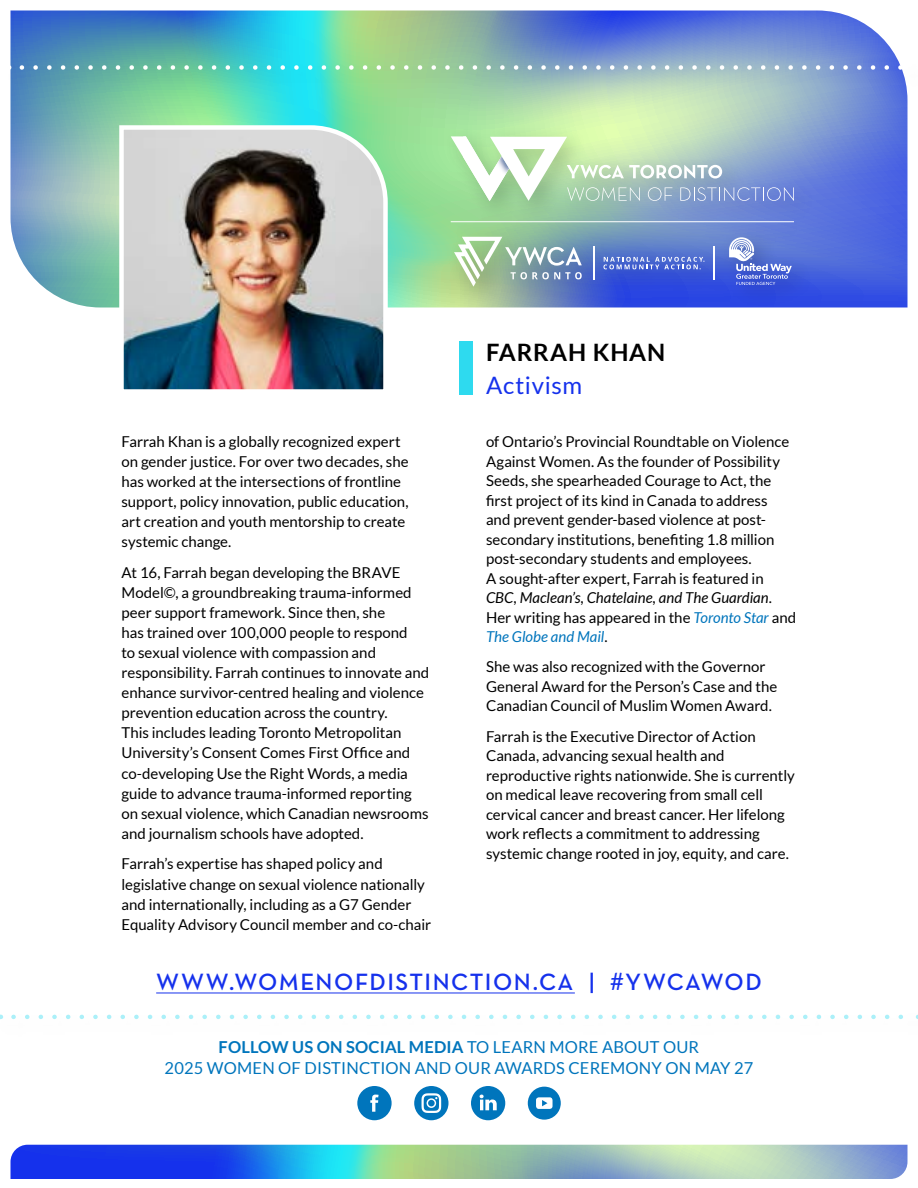
<style>
.page{position:relative;width:918px;height:1188px;background:#fff}
.page>*{position:absolute;margin:0;border:0;box-sizing:border-box;transform-origin:0 0}
.t1{font:24px "Neutra Text Demi Alt";letter-spacing:.06em;color:#1531ec}
.t2{font:700 24px "Lato";letter-spacing:.035em;color:#000}
.t3{font:24px "Lato";letter-spacing:.03em;color:#1531ec}
.t4{font:16.5px/21px "Lato";letter-spacing:.01em;color:#0075bc;text-align:center}
.t5{font:15px/20.1px "Lato";color:#000}
.s1{font-style:italic}
.s2{font-style:italic;color:#0075bc}
.s3{font-family:"Lato"}
.s4{font-weight:700}
</style>
<div class="page">
<hr style="left:156px;top:993px;width:419px;height:1px;background:#1531ec">
<svg style="left:14px;top:1015px;width:889px;height:4px"></svg>
<img style="left:10px;top:10px;width:898px;height:298px">
<svg style="left:10px;top:1145px;width:898px;height:34px;background:#6c9dc9"></svg>
<div style="left:0;top:56px;width:918px;height:38px;background:#000;opacity:.2"></div>
<svg style="left:22px;top:65px;width:889px;height:5px"></svg>
<div style="left:442px;top:125px;width:378px;height:186px;background:#000;opacity:.2"></div>
<svg style="left:451px;top:136px;width:343px;height:65px"></svg>
<hr style="left:451px;top:221px;width:343px;height:1px;background:#fff">
<svg style="left:603px;top:257px;width:102px;height:12px"></svg>
<hr style="left:594px;top:246px;width:1px;height:34px;background:#fff">
<svg style="left:454px;top:237px;width:128px;height:50px"></svg>
<hr style="left:713px;top:246px;width:1px;height:34px;background:#fff">
<svg style="left:729px;top:237px;width:63px;height:48px;background:#7388da"></svg>
<div style="left:459px;top:341px;width:13px;height:53px;background:#2edaef"></div>
<img style="left:117px;top:123px;width:273px;height:267px">
<svg style="left:357px;top:1086px;width:35px;height:34px"></svg>
<svg style="left:414px;top:1086px;width:34px;height:34px"></svg>
<svg style="left:471px;top:1086px;width:34px;height:34px"></svg>
<svg style="left:528px;top:1087px;width:33px;height:33px"></svg>
<p class="t5" style="left:122px;top:431px;width:289px">Farrah Khan is a globally recognized expert on gender justice. For over two decades, she has worked at the intersections of frontline support, policy innovation, public education, art creation and youth mentorship to create systemic change.</p>
<p class="t5" style="left:122px;top:563px;width:309px">At 16, Farrah began developing the BRAVE Model©, a groundbreaking trauma-informed peer support framework. Since then, she<br>has trained over 100,000 people to respond<br>to sexual violence with compassion and responsibility. Farrah continues to innovate and enhance survivor-centred healing and violence prevention education across the country.<br>This includes leading Toronto Metropolitan</p>
<p class="t5" style="left:122px;top:743px;width:290px">University’s Consent Comes First Office and</p>
<p class="t5" style="left:122px;top:763px;width:309px">co-developing Use the Right Words, a media guide to advance trauma-informed reporting on sexual violence, which Canadian newsrooms and journalism schools have adopted.</p>
<p class="t5" style="left:122px;top:854px;width:311px">Farrah’s expertise has shaped policy and legislative change on sexual violence nationally and internationally, including as a G7 Gender Equality Advisory Council member and co-chair</p>
<h1 class="t2" style="left:486px;top:338px;width:181px">FARRAH KHAN</h1>
<h2 class="t3" style="left:486px;top:372px;width:98px">Activism</h2>
<p class="t5" style="left:486px;top:432px;width:305px;line-height:19.5px">of Ontario’s Provincial Roundtable on Violence<br>Against Women. As the founder of Possibility<br>Seeds, she spearheaded Courage to Act, the</p>
<p class="t5" style="left:486px;top:490px;width:283px">first project of its kind in Canada to address</p>
<p class="t5" style="left:486px;top:510px;width:282px">and prevent gender-based violence at post-</p>
<p class="t5" style="left:486px;top:529px;width:290px">secondary institutions, benefiting 1.8 million</p>
<p class="t5" style="left:486px;top:549px;width:312px;line-height:19.5px">post-secondary students and employees.<br>A sought-after expert, Farrah is featured in <span class="s1">CBC, Maclean’s, Chatelaine, and The Guardian</span>.<br>Her writing has appeared in the <span class="s2">Toronto Star</span> and <span class="s2">The Globe and Mail</span>.</p>
<p class="t5" style="left:486px;top:657px;width:293px;line-height:19.5px">She was also recognized with the Governor<br>General Award for the Person’s Case and the<br>Canadian Council of Muslim Women Award.</p>
<p class="t5" style="left:486px;top:726px;width:310px;line-height:19.5px">Farrah is the Executive Director of Action Canada, advancing sexual health and reproductive rights nationwide. She is currently on medical leave recovering from small cell cervical cancer and breast cancer. Her lifelong</p>
<p class="t5" style="left:486px;top:824px;width:275px">work reflects a commitment to addressing</p>
<p class="t5" style="left:486px;top:843px;width:304px">systemic change rooted in joy, equity, and care.</p>
<h1 class="t1" style="left:156px;top:967px;width:607px">WWW.WOMENOFDISTINCTION.CA | <span class="s3">#</span>YWCAWOD</h1>
<p class="t4" style="left:165px;top:1036px;width:590px"><span class="s4">FOLLOW US ON SOCIAL MEDIA</span> TO LEARN MORE ABOUT OUR<br>2025 WOMEN OF DISTINCTION AND OUR AWARDS CEREMONY ON MAY 27</p>
</div>
